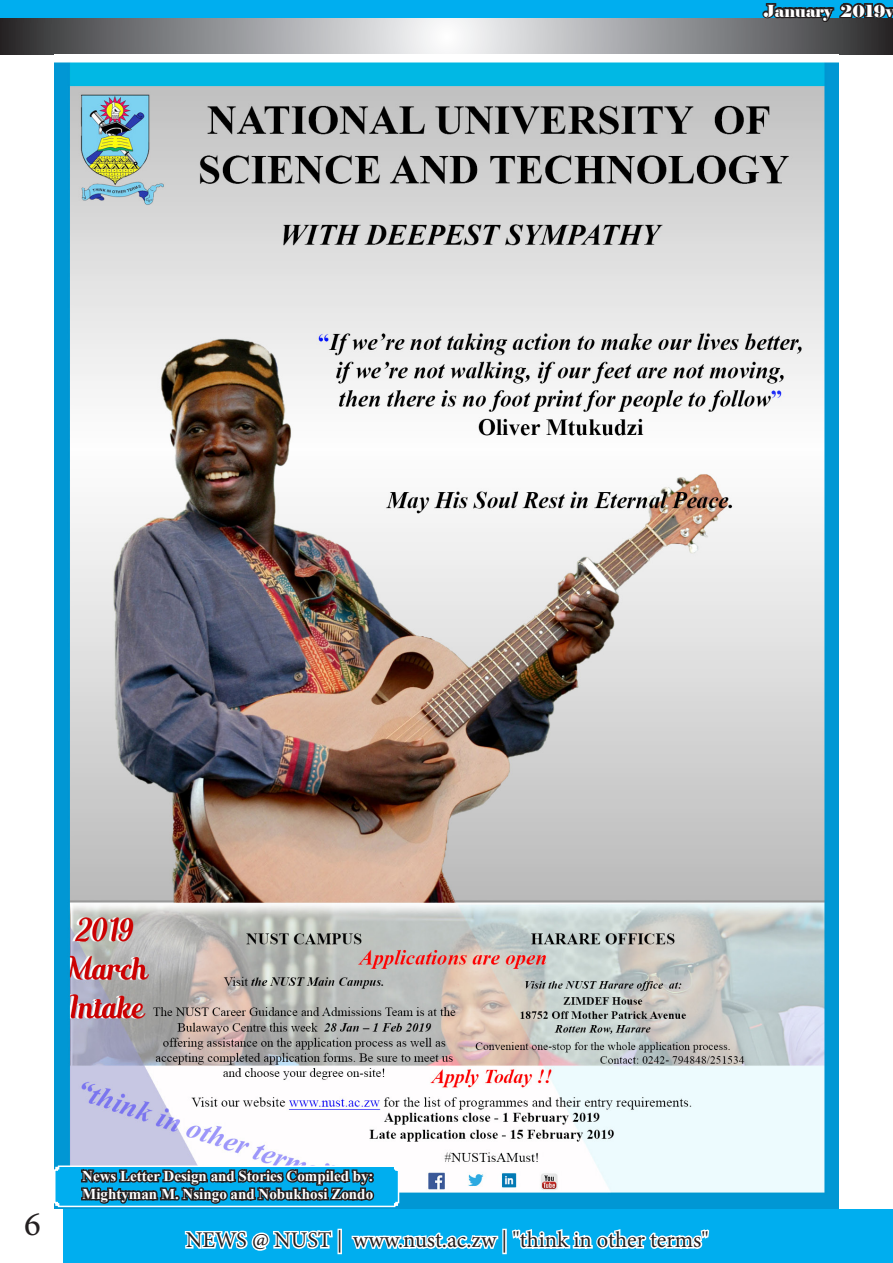
<style>
.page{position:relative;width:893px;height:1263px;background:#fff}
.page>*{position:absolute;margin:0;border:0;box-sizing:border-box;transform-origin:0 0}
.t1{font:36px "Minion Pro";color:#231f20}
.t2{font:22.5px "Minion Pro";color:#231f20}
.t3{font:16.5px "Elephant";color:#fff}
.t4{font:700 15px/18px "Times New Roman";color:#fff}
</style>
<div class="page">
<div style="left:2px;top:1210px;width:891px;height:53px;background:#00aeef"></div>
<div style="left:502px;top:1229px;width:5px;height:25px;border:3px solid #fff"></div>
<svg style="left:512px;top:1229px;width:198px;height:20px"></svg>
<svg style="left:0;top:19px;width:893px;height:35px;background:#969799"></svg>
<div style="left:1px;top:1px;width:892px;height:17px;background:#00aeef"></div>
<svg style="left:760px;top:0;width:133px;height:27px"></svg>
<div style="left:2px;top:1209px;width:61px;height:53px;background:#fff"></div>
<img style="left:54px;top:62px;width:785px;height:1147px">
<svg style="left:53px;top:1158px;width:447px;height:105px"></svg>
<p class="t3" style="left:764px;top:0;width:131px">January 2019v</p>
<p class="t1" style="left:23px;top:1199px;width:19px">6</p>
<p class="t4" style="left:82px;top:1166px;width:293px">News Letter Design and Stories Compiled by:<br>Mightyman M. Nsingo and Nobukhosi Zondo</p>
<p class="t2" style="left:186px;top:1225px;width:524px">NEWS @ NUST | www.nust.ac.zw | "think in other terms"</p>
</div>
